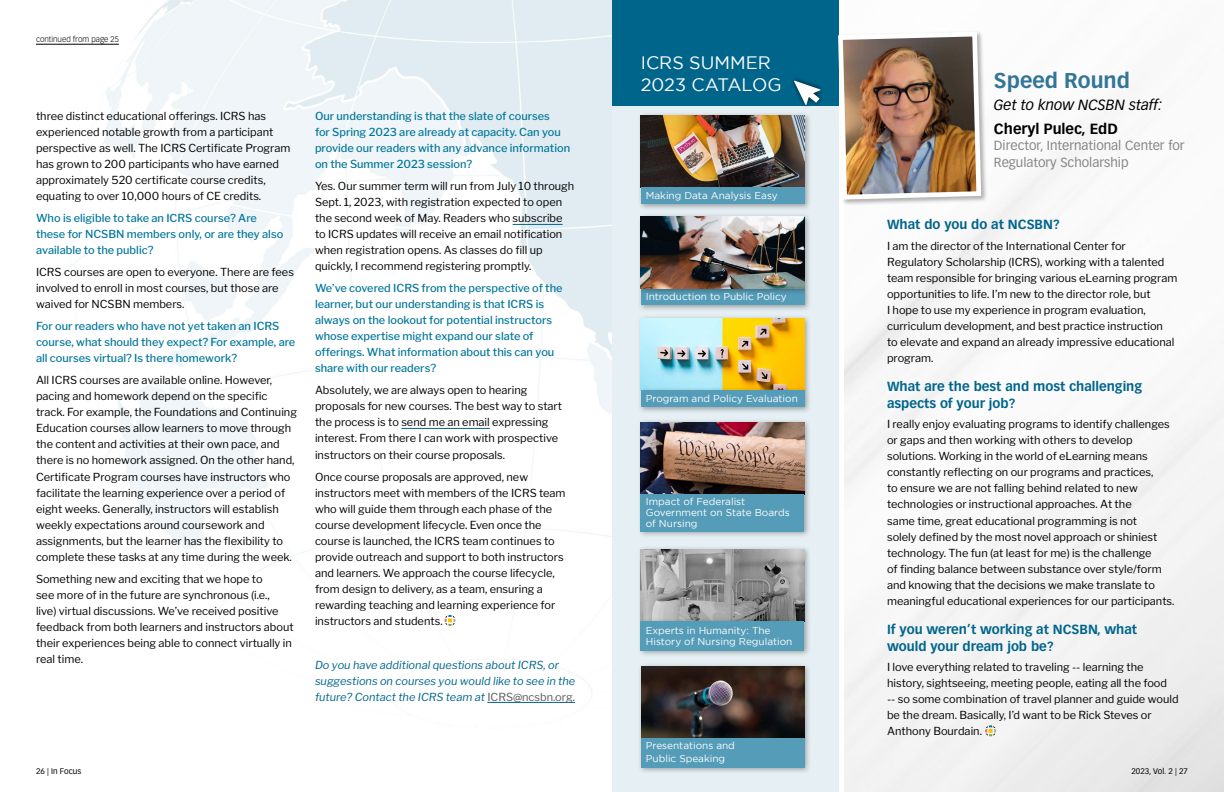
<style>
.page{position:relative;width:1224px;height:792px;background:#fff}
.page>*{position:absolute;margin:0;border:0;box-sizing:border-box;transform-origin:0 0}
.t1{font:700 21px "Vectora LT Std";color:#327597}
.t2{font:18px/21.6px "Gotham";color:#fff}
.t3{font:italic 14.5px "Vectora LT Std";color:#000}
.t4{font:700 14.5px "Vectora LT Std";color:#000}
.t5{font:700 13px/16.7px "Vectora LT Std";color:#00658b}
.t6{font:13px/17.4px "Vectora LT Std";color:#848688}
.t7{font:11px/16px "Libre Franklin";color:#000}
.t8{font:500 11px/16px "Libre Franklin";color:#007599}
.t9{font:italic 11px/16px "Libre Franklin";color:#00658b}
.t10{font:10px/11px "Gotham";color:#fff}
.t11{font:8px "Vectora LT Std";color:#000}
.t12{font:300 8px "Vectora LT Std";color:#000}
.s1{font-style:normal;color:#58595b}
.s2{font-style:normal}
</style>
<div class="page">
<img style="left:36px;top:0;width:576px;height:704px">
<div style="left:612px;top:53px;width:226px;height:739px;background:#e6f0f4"></div>
<svg style="left:985px;top:725px;width:11px;height:11px"></svg>
<div style="left:612px;top:0;width:226px;height:105px;background:#00658b"></div>
<div style="left:837px;top:30px;width:151px;height:176px;background:#000;opacity:.3"></div>
<img style="left:836px;top:29px;width:148px;height:173px">
<hr style="left:36px;top:44px;width:83px;height:1px;background:#000">
<hr style="left:513px;top:224px;width:50px;height:1px;background:#00658b">
<hr style="left:401px;top:428px;width:89px;height:1px;background:#00658b">
<hr style="left:487px;top:702px;width:88px;height:1px;background:#00658b">
<div style="left:637px;top:111px;width:175px;height:100px;background:#000;opacity:.34"></div>
<img style="left:641px;top:116px;width:164px;height:71px">
<div style="left:641px;top:187px;width:164px;height:17px;background:#559cb8"></div>
<div style="left:637px;top:284px;width:175px;height:28px;background:#000;opacity:.34"></div>
<div style="left:641px;top:288px;width:164px;height:17px;background:#559cb8"></div>
<div style="left:637px;top:213px;width:175px;height:82px;background:#000;opacity:.34"></div>
<img style="left:641px;top:217px;width:164px;height:71px">
<div style="left:637px;top:315px;width:174px;height:82px;background:#000;opacity:.34"></div>
<img style="left:641px;top:319px;width:163px;height:67px">
<div style="left:637px;top:386px;width:175px;height:28px;background:#000;opacity:.34"></div>
<div style="left:641px;top:390px;width:164px;height:17px;background:#559cb8"></div>
<div style="left:637px;top:419px;width:174px;height:82px;background:#000;opacity:.34"></div>
<img style="left:641px;top:423px;width:163px;height:67px">
<div style="left:637px;top:490px;width:174px;height:48px;background:#000;opacity:.34"></div>
<div style="left:641px;top:494px;width:163px;height:37px;background:#559cb8"></div>
<div style="left:789px;top:76px;width:36px;height:34px;background:#000;opacity:.75"></div>
<svg style="left:794px;top:81px;width:27px;height:24px"></svg>
<div style="left:637px;top:546px;width:174px;height:82px;background:#000;opacity:.34"></div>
<img style="left:641px;top:550px;width:163px;height:67px">
<div style="left:637px;top:617px;width:174px;height:41px;background:#000;opacity:.34"></div>
<div style="left:641px;top:621px;width:163px;height:30px;background:#559cb8"></div>
<div style="left:638px;top:662px;width:174px;height:83px;background:#000;opacity:.34"></div>
<img style="left:641px;top:666px;width:164px;height:68px">
<div style="left:637px;top:734px;width:175px;height:40px;background:#000;opacity:.34"></div>
<div style="left:641px;top:738px;width:164px;height:30px;background:#559cb8"></div>
<svg style="left:445px;top:615px;width:11px;height:11px"></svg>
<p class="t12" style="left:36px;top:35px;width:84px">continued from page 25</p>
<p class="t7" style="left:36px;top:108px;width:256px">three distinct educational offerings. ICRS has experienced notable growth from a participant perspective as well. The ICRS Certificate Program has grown to 200 participants who have earned approximately 520 certificate course credits, equating to over 10,000 hours of CE credits.</p>
<p class="t8" style="left:36px;top:210px;width:249px">Who is eligible to take an ICRS course? Are these for NCSBN members only, or are they also available to the public?</p>
<p class="t7" style="left:36px;top:264px;width:259px">ICRS courses are open to everyone. There are fees involved to enroll in most courses, but those are waived for NCSBN members.</p>
<p class="t8" style="left:36px;top:318px;width:261px">For our readers who have not yet taken an ICRS course, what should they expect? For example, are all courses virtual? Is there homework?</p>
<p class="t7" style="left:36px;top:372px;width:263px">All ICRS courses are available online. However, pacing and homework depend on the specific track. For example, the Foundations and Continuing Education courses allow learners to move through the content and activities at their own pace, and there is no homework assigned. On the other hand, Certificate Program courses have instructors who facilitate the learning experience over a period of eight weeks. Generally, instructors will establish weekly expectations around coursework and assignments, but the learner has the flexibility to complete these tasks at any time during the week.</p>
<p class="t7" style="left:36px;top:571px;width:259px">Something new and exciting that we hope to<br>see more of in the future are synchronous (i.e.,<br>live) virtual discussions. We’ve received positive feedback from both learners and instructors about their experiences being able to connect virtually in real time.</p>
<p class="t8" style="left:315px;top:108px;width:257px">Our understanding is that the slate of courses<br>for Spring 2023 are already at capacity. Can you provide our readers with any advance information on the Summer 2023 session?</p>
<p class="t7" style="left:315px;top:178px;width:261px">Yes. Our summer term will run from July 10 through Sept. 1, 2023, with registration expected to open the second week of May. Readers who subscribe to ICRS updates will receive an email notification when registration opens. As classes do fill up quickly, I recommend registering promptly.</p>
<p class="t8" style="left:315px;top:280px;width:249px">We’ve covered ICRS from the perspective of the learner, but our understanding is that ICRS is always on the lookout for potential instructors whose expertise might expand our slate of offerings. What information about this can you share with our readers?</p>
<p class="t7" style="left:315px;top:382px;width:249px">Absolutely, we are always open to hearing proposals for new courses. The best way to start the process is to send me an email expressing interest. From there I can work with prospective instructors on their course proposals.</p>
<p class="t7" style="left:315px;top:469px;width:252px">Once course proposals are approved, new instructors meet with members of the ICRS team who will guide them through each phase of the course development lifecycle. Even once the course is launched, the ICRS team continues to provide outreach and support to both instructors and learners. We approach the course lifecycle, from design to delivery, as a team, ensuring a rewarding teaching and learning experience for instructors and students.</p>
<p class="t9" style="left:315px;top:657px;width:262px">Do you have additional questions about ICRS, or suggestions on courses you would like to see in the future? Contact the ICRS team at <span class="s1">ICRS@ncsbn.org</span><span class="s2">.</span></p>
<p class="t11" style="left:36px;top:767px;width:47px">26 | In Focus</p>
<h2 class="t2" style="left:641px;top:51px;width:142px">ICRS SUMMER<br>2023 CATALOG</h2>
<p class="t10" style="left:646px;top:190px;width:133px">Making Data Analysis Easy</p>
<p class="t10" style="left:646px;top:291px;width:142px">Introduction to Public Policy</p>
<p class="t10" style="left:646px;top:393px;width:154px">Program and Policy Evaluation</p>
<p class="t10" style="left:646px;top:495px;width:145px">Impact of Federalist<br>Government on State Boards of Nursing</p>
<p class="t10" style="left:646px;top:625px;width:148px">Experts in Humanity: The<br>History of Nursing Regulation</p>
<p class="t10" style="left:646px;top:739px;width:91px;line-height:13.2px">Presentations and<br>Public Speaking</p>
<h1 class="t1" style="left:994px;top:68px;width:138px">Speed Round</h1>
<h3 class="t3" style="left:994px;top:96px;width:170px">Get to know NCSBN staff:</h3>
<h3 class="t4" style="left:994px;top:120px;width:125px">Cheryl Pulec, EdD</h3>
<p class="t6" style="left:994px;top:136px;width:192px">Director, International Center for<br>Regulatory Scholarship</p>
<p class="t5" style="left:887px;top:216px;width:174px">What do you do at NCSBN?</p>
<p class="t7" style="left:887px;top:238px;width:292px">I am the director of the International Center for Regulatory Scholarship (ICRS), working with a talented team responsible for bringing various eLearning program opportunities to life. I’m new to the director role, but<br>I hope to use my experience in program evaluation, curriculum development, and best practice instruction<br>to elevate and expand an already impressive educational program.</p>
<p class="t5" style="left:887px;top:378px;width:257px">What are the best and most challenging aspects of your job?</p>
<p class="t7" style="left:887px;top:416px;width:289px">I really enjoy evaluating programs to identify challenges or gaps and then working with others to develop solutions. Working in the world of eLearning means constantly reflecting on our programs and practices,<br>to ensure we are not falling behind related to new technologies or instructional approaches. At the<br>same time, great educational programming is not<br>solely defined by the most novel approach or shiniest technology. The fun (at least for me) is the challenge<br>of finding balance between substance over style/form and knowing that the decisions we make translate to meaningful educational experiences for our participants.</p>
<p class="t5" style="left:887px;top:621px;width:252px">If you weren’t working at NCSBN, what would your dream job be?</p>
<p class="t7" style="left:887px;top:659px;width:293px">I love everything related to traveling -- learning the history, sightseeing, meeting people, eating all the food<br>-- so some combination of travel planner and guide would be the dream. Basically, I’d want to be Rick Steves or Anthony Bourdain.</p>
<p class="t11" style="left:1132px;top:767px;width:58px">2023, Vol. 2 | 27</p>
</div>
